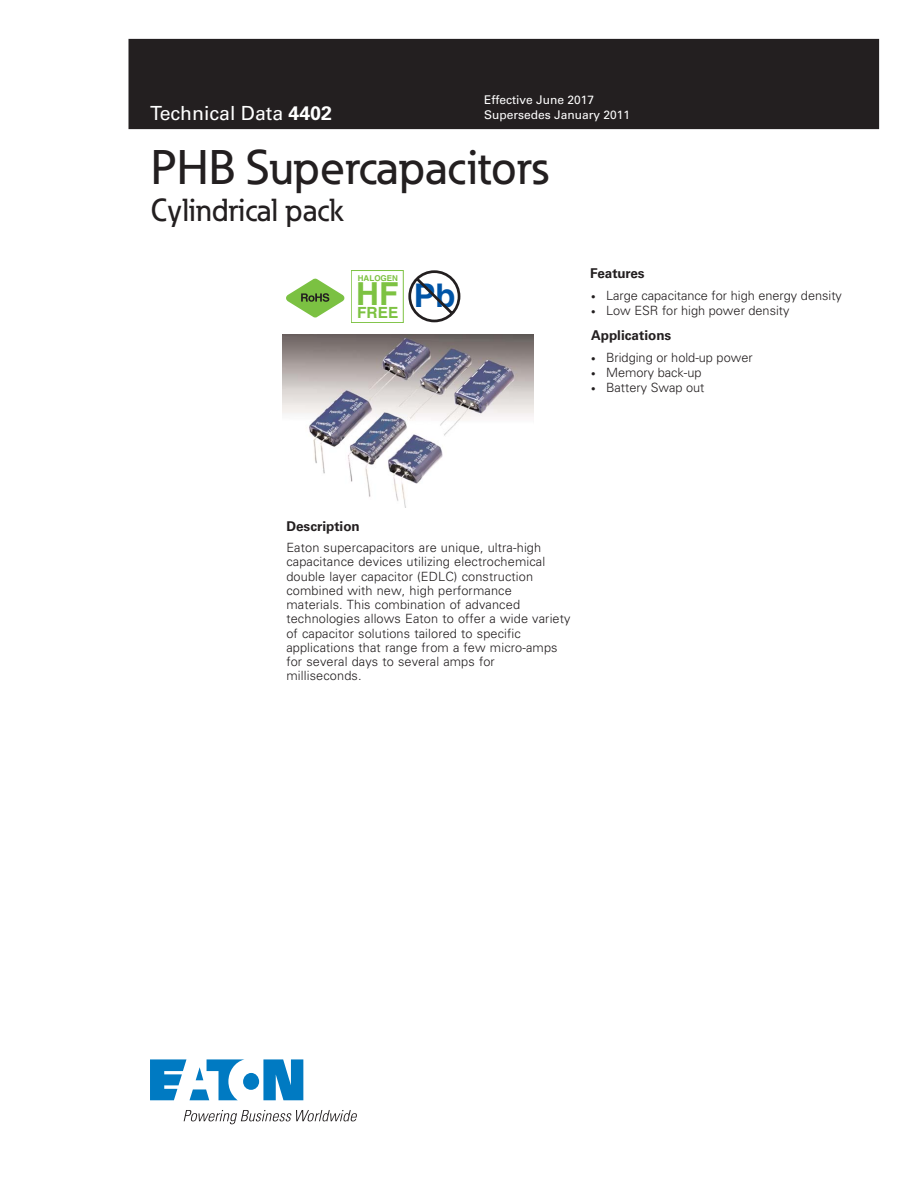
<style>
.page{position:relative;width:918px;height:1188px;background:#fff}
.page>*{position:absolute;margin:0;border:0;box-sizing:border-box;transform-origin:0 0}
._00_Product{font:500 48px "Eaton";color:#231f20}
.t1{font:700 32.7px "Helvetica";color:#0054a6}
.t2{font:700 31.8px "Helvetica";color:#7dc242}
._00_Product-2{font:500 31.5px "Eaton";color:#231f20}
._00_Application{font:19.5px "Univers LT Std";color:#fff}
.t3{font:700 15.45px "Helvetica";color:#7dc242}
._01_Head2{font:700 13.5px "Univers LT Std";color:#231f20}
._02_Body{font:700 13.5px "Univers LT Std";color:#231f20}
._02_Body-2{font:300 12.75px/14.2px "Univers";letter-spacing:.01em;color:#231f20}
.t4{font:12px/14.7px "Univers LT Std";color:#fff}
.t5{font:700 8.1px "Helvetica";color:#7dc242}
.s1{font-weight:700}
.s2{font-size:9px}
</style>
<div class="page">
<svg style="left:150px;top:1059px;width:153px;height:41px"></svg>
<svg style="left:184px;top:1110px;width:173px;height:14px"></svg>
<div style="left:129px;top:39px;width:750px;height:90px;background:#231f20"></div>
<svg style="left:286px;top:279px;width:58px;height:39px"></svg>
<svg style="left:408px;top:270px;width:52px;height:52px"></svg>
<div style="left:351px;top:270px;width:53px;height:53px;border:1px solid #7dc242"></div>
<img style="left:282px;top:335px;width:252px;height:172px">
<p class="_00_Application" style="left:150px;top:102px;width:183px">Technical Data <span class="s1">4402</span></p>
<p class="t4" style="left:484px;top:93px;width:148px">Effective June 2017<br>Supersedes January 2011</p>
<p class="_00_Product" style="left:151px;top:138px;width:399px">PHB Supercapacitors</p>
<p class="_00_Product-2" style="left:151px;top:190px;width:194px">Cylindrical pack</p>
<p class="t5" style="left:358px;top:276px;width:42px">HALOGEN</p>
<h3 class="t2" style="left:356px;top:283px;width:44px">HF</h3>
<p class="t3" style="left:357px;top:306px;width:43px">FREE</p>
<h2 class="t1" style="left:414px;top:284px;width:43px">Pb</h2>
<p class="_01_Head2" style="left:590px;top:266px;width:56px">Features</p>
<p class="_02_Body-2" style="left:591px;top:288px;width:252px"><span class="s2">•</span> Large capacitance for high energy density</p>
<p class="_02_Body-2" style="left:591px;top:304px;width:200px"><span class="s2">•</span> Low ESR for high power density</p>
<p class="_01_Head2" style="left:591px;top:328px;width:82px">Applications</p>
<p class="_02_Body-2" style="left:591px;top:350px;width:163px"><span class="s2">•</span> Bridging or hold-up power</p>
<p class="_02_Body-2" style="left:591px;top:365px;width:112px"><span class="s2">•</span> Memory back-up</p>
<p class="_02_Body-2" style="left:591px;top:381px;width:115px"><span class="s2">•</span> Battery Swap out</p>
<p class="_02_Body" style="left:286px;top:518px;width:75px">Description</p>
<p class="_02_Body-2" style="left:286px;top:540px;width:286px">Eaton supercapacitors are unique, ultra-high capacitance devices utilizing electrochemical double layer capacitor (EDLC) construction combined with new, high performance materials. This combination of advanced technologies allows Eaton to offer a wide variety of capacitor solutions tailored to specific applications that range from a few micro-amps for several days to several amps for milliseconds.</p>
</div>
